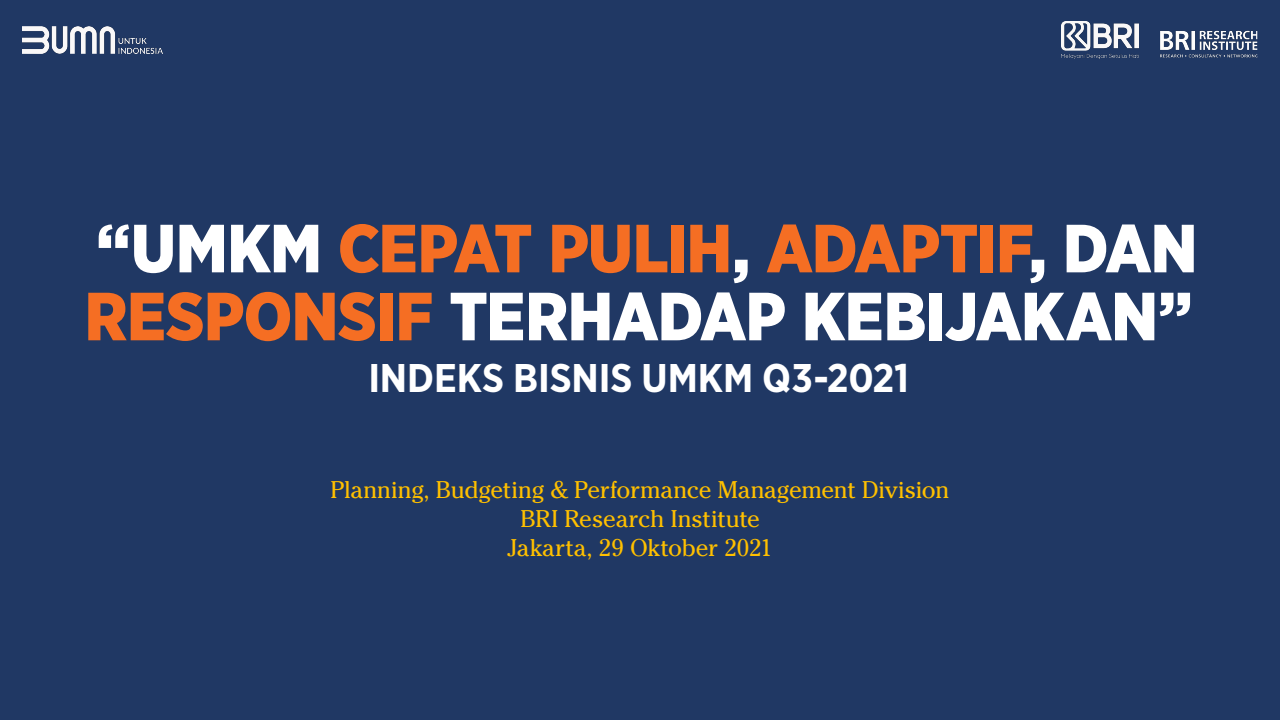
<style>
.page{position:relative;width:1280px;height:720px;background:#203864}
.page>*{position:absolute;margin:0;border:0;box-sizing:border-box;transform-origin:0 0}
.t1{font:900 68px/68px "Gotham Narrow";letter-spacing:-.005em;color:#fff}
.t2{font:700 40px "Gotham Narrow";color:#fff}
.t3{font:24px "Cheltenham Std";letter-spacing:-.01em;color:#ffc000}
.s1{color:#f56e23}
</style>
<div class="page">
<img style="left:23px;top:26px;width:139px;height:28px">
<img style="left:1062px;top:21px;width:77px;height:38px">
<img style="left:1160px;top:30px;width:97px;height:28px">
<p class="t1" style="left:85px;top:214px;width:1114px">“UMKM <span class="s1">CEPAT PULIH</span>, <span class="s1">ADAPTIF</span>, DAN<br><span class="s1">RESPONSIF</span> TERHADAP KEBIJAKAN”</p>
<p class="t2" style="left:368px;top:353px;width:542px">INDEKS BISNIS UMKM Q3-2021</p>
<p class="t3" style="left:331px;top:476px;width:620px">Planning, Budgeting &amp; Performance Management Division</p>
<p class="t3" style="left:520px;top:504px;width:241px">BRI Research Institute</p>
<p class="t3" style="left:507px;top:533px;width:267px">Jakarta, 29 Oktober 2021</p>
</div>
